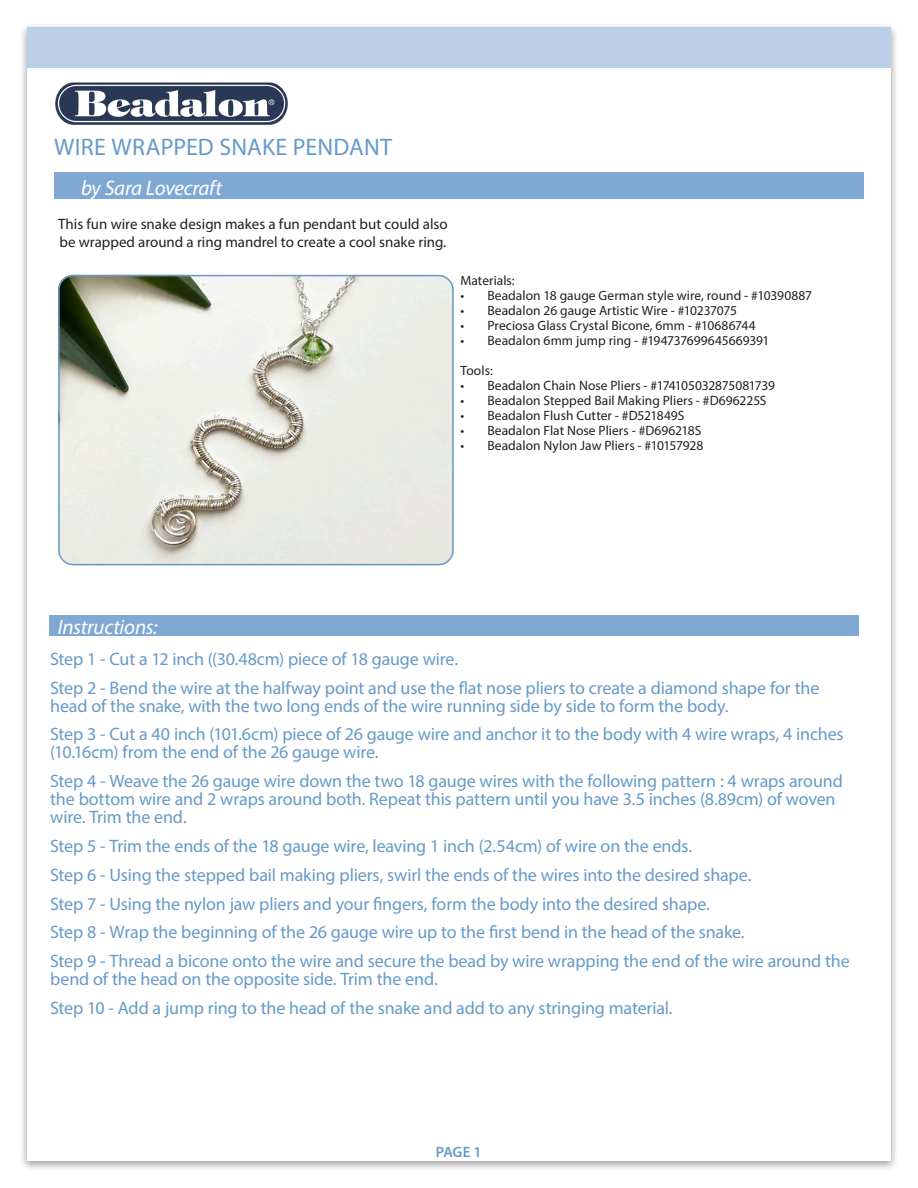
<style>
.page{position:relative;width:918px;height:1188px;background:#fff}
.page>*{position:absolute;margin:0;border:0;box-sizing:border-box;transform-origin:0 0}
.t1{font:24px "Myriad Pro";letter-spacing:.005em;color:#679ac8}
.t2{font:italic 21px "Myriad Pro";letter-spacing:-.01em;color:#fff}
.Numbered_Body_Text{font:18px/18px "Myriad Pro";letter-spacing:-.01em;color:#679ac8}
.t3{font:15px/18px "Myriad Pro";color:#231f20}
.t4{font:600 15px "Myriad Pro";color:#679ac8}
.Bulleted_List{font:13.5px "Myriad Pro";color:#231f20}
</style>
<div class="page">
<div style="left:19px;top:22px;width:880px;height:1151px;background:#231f20;opacity:.44"></div>
<div style="left:27px;top:27px;width:864px;height:1134px;background:#fff"></div>
<div style="left:27px;top:27px;width:864px;height:41px;background:#bbcfe7"></div>
<img style="left:58px;top:275px;width:396px;height:290px">
<div style="left:58px;top:275px;width:396px;height:290px;border:2px solid #679ac8;border-radius:14px"></div>
<img style="left:55px;top:82px;width:233px;height:43px">
<div style="left:54px;top:172px;width:810px;height:27px;background:#7fa8d2"></div>
<div style="left:49px;top:616px;width:810px;height:20px;background:#7fa8d2"></div>
<p class="t1" style="left:54px;top:132px;width:339px">WIRE WRAPPED SNAKE PENDANT</p>
<p class="t2" style="left:81px;top:175px;width:143px">by Sara Lovecraft</p>
<p class="t3" style="left:58px;top:214px;width:391px">This fun wire snake design makes a fun pendant but could also be wrapped around a ring mandrel to create a cool snake ring.</p>
<p class="Bulleted_List" style="left:460px;top:272px;width:56px">Materials:</p>
<p class="Bulleted_List" style="left:460px;top:287px;width:353px">• Beadalon 18 gauge German style wire, round - #10390887</p>
<p class="Bulleted_List" style="left:460px;top:302px;width:278px">• Beadalon 26 gauge Artistic Wire - #10237075</p>
<p class="Bulleted_List" style="left:460px;top:317px;width:297px">• Preciosa Glass Crystal Bicone, 6mm - #10686744</p>
<p class="Bulleted_List" style="left:460px;top:332px;width:310px">• Beadalon 6mm jump ring - #194737699645669391</p>
<p class="Bulleted_List" style="left:460px;top:362px;width:34px">Tools:</p>
<p class="Bulleted_List" style="left:460px;top:377px;width:316px">• Beadalon Chain Nose Pliers - #174105032875081739</p>
<p class="Bulleted_List" style="left:460px;top:392px;width:308px">• Beadalon Stepped Bail Making Pliers - #D696225S</p>
<p class="Bulleted_List" style="left:460px;top:407px;width:225px">• Beadalon Flush Cutter - #D521849S</p>
<p class="Bulleted_List" style="left:460px;top:422px;width:243px">• Beadalon Flat Nose Pliers - #D696218S</p>
<p class="Bulleted_List" style="left:460px;top:437px;width:244px">• Beadalon Nylon Jaw Pliers - #10157928</p>
<p class="t2" style="left:58px;top:614px;width:101px">Instructions:</p>
<p class="Numbered_Body_Text" style="left:50px;top:650px;width:409px">Step 1 - Cut a 12 inch ((30.48cm) piece of 18 gauge wire.</p>
<p class="Numbered_Body_Text" style="left:50px;top:678px;width:771px">Step 2 - Bend the wire at the halfway point and use the flat nose pliers to create a diamond shape for the head of the snake, with the two long ends of the wire running side by side to form the body.</p>
<p class="Numbered_Body_Text" style="left:50px;top:725px;width:795px">Step 3 - Cut a 40 inch (101.6cm) piece of 26 gauge wire and anchor it to the body with 4 wire wraps, 4 inches (10.16cm) from the end of the 26 gauge wire.</p>
<p class="Numbered_Body_Text" style="left:50px;top:772px;width:794px">Step 4 - Weave the 26 gauge wire down the two 18 gauge wires with the following pattern : 4 wraps around the bottom wire and 2 wraps around both. Repeat this pattern until you have 3.5 inches (8.89cm) of woven wire. Trim the end.</p>
<p class="Numbered_Body_Text" style="left:50px;top:837px;width:644px">Step 5 - Trim the ends of the 18 gauge wire, leaving 1 inch (2.54cm) of wire on the ends.</p>
<p class="Numbered_Body_Text" style="left:50px;top:866px;width:703px">Step 6 - Using the stepped bail making pliers, swirl the ends of the wires into the desired shape.</p>
<p class="Numbered_Body_Text" style="left:50px;top:894px;width:661px">Step 7 - Using the nylon jaw pliers and your fingers, form the body into the desired shape.</p>
<p class="Numbered_Body_Text" style="left:50px;top:923px;width:696px">Step 8 - Wrap the beginning of the 26 gauge wire up to the first bend in the head of the snake.</p>
<p class="Numbered_Body_Text" style="left:50px;top:952px;width:801px">Step 9 - Thread a bicone onto the wire and secure the bead by wire wrapping the end of the wire around the bend of the head on the opposite side. Trim the end.</p>
<p class="Numbered_Body_Text" style="left:50px;top:999px;width:624px">Step 10 - Add a jump ring to the head of the snake and add to any stringing material.</p>
<p class="t4" style="left:436px;top:1143px;width:47px">PAGE 1</p>
</div>
